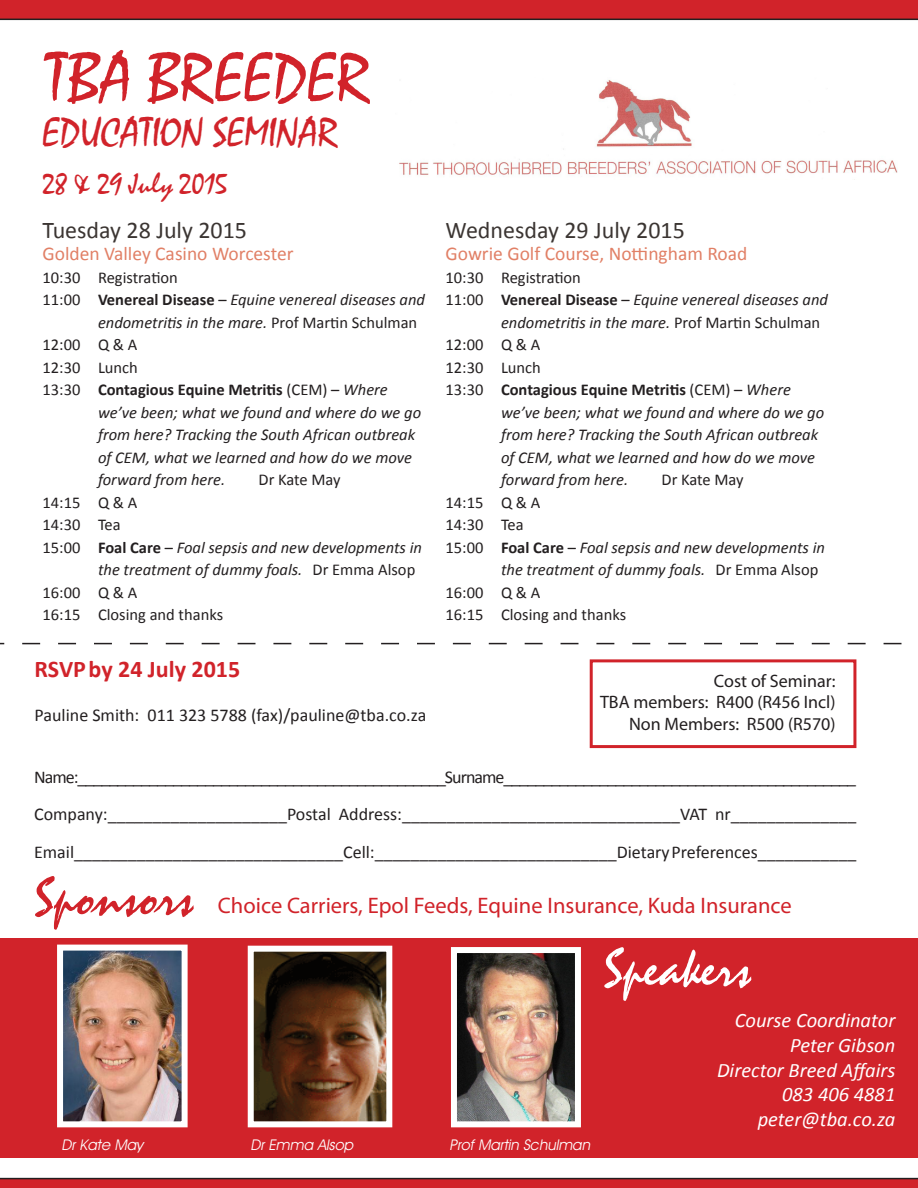
<style>
.page{position:relative;width:918px;height:1188px;background:#fff}
.page>*{position:absolute;margin:0;border:0;box-sizing:border-box;transform-origin:0 0}
.t1{font:66px "Mistral";color:#d1232a}
.t2{font:52.5px "Mistral";color:#fff}
.t3{font:52.5px "Mistral";color:#d1232a}
.t4{font:39.3px "Mistral";color:#d1232a}
.t5{font:28.35px "Mistral";color:#d1232a}
.t6{font:24px "Calibri";color:#3b3532}
.t7{font:700 24px "Calibri";color:#d1232a}
.t8{font:22.5px "Myriad Pro";color:#d1232a}
.t9{font:italic 20.55px "Calibri";color:#fff}
.t10{font:19.5px "Calibri";color:#e18066}
.t11{font:18px "Calibri";color:#231f20}
.t12{font:18px "Calibri";letter-spacing:-.055em;color:#231f20}
.t13{font:18px "Myriad Pro";color:#231f20}
.t14{font:italic 16.5px/22.5px "Calibri";color:#231f20}
.t15{font:16.5px "Calibri";color:#231f20}
.t16{font:italic 15px "Advantage";color:#fff}
.s1{font-style:normal}
.s2{font-weight:700;font-style:normal}
</style>
<div class="page">
<img style="left:399px;top:79px;width:499px;height:101px">
<svg style="left:0;top:0;width:918px;height:20px;background:#c42229"></svg>
<div style="left:0;top:938px;width:918px;height:220px;background:#d1232a"></div>
<img style="left:64px;top:952px;width:117px;height:168px">
<div style="left:57px;top:945px;width:131px;height:182px;border:6px solid #fff"></div>
<img style="left:255px;top:953px;width:130px;height:167px">
<div style="left:248px;top:946px;width:144px;height:181px;border:6px solid #fff"></div>
<img style="left:458px;top:954px;width:116px;height:166px">
<div style="left:451px;top:947px;width:130px;height:180px;border:6px solid #fff"></div>
<svg style="left:0;top:643px;width:902px;height:1px"></svg>
<svg style="left:0;top:1178px;width:918px;height:10px;background:#b92228"></svg>
<div style="left:590px;top:659px;width:266px;height:89px;border:3px solid #d1232a"></div>
<p class="t1" style="left:43px;top:39px;width:330px">TBA BREEDER</p>
<p class="t4" style="left:43px;top:110px;width:297px">EDUCATION SEMINAR</p>
<p class="t5" style="left:43px;top:167px;width:186px">28 &amp; 29 July 2015</p>
<p class="t6" style="left:43px;top:215px;width:206px">Tuesday 28 July 2015</p>
<p class="t10" style="left:43px;top:241px;width:253px">Golden Valley Casino Worcester</p>
<p class="t15" style="left:43px;top:267px;width:137px">10:30 Registration</p>
<p class="t14" style="left:98px;top:288px;width:329px;text-indent:-55px"><span class="s1">11:00</span> <span class="s2">Venereal Disease</span> <span class="s1">–</span> Equine venereal diseases and endometritis in the mare. <span class="s1">Prof Martin Schulman</span></p>
<p class="t15" style="left:43px;top:334px;width:96px">12:00 Q &amp; A</p>
<p class="t15" style="left:43px;top:357px;width:97px">12:30 Lunch</p>
<p class="t14" style="left:98px;top:378px;width:325px;text-indent:-55px"><span class="s1">13:30</span> <span class="s2">Contagious Equine Metritis</span> <span class="s1">(CEM) –</span> Where we’ve been; what we found and where do we go from here? Tracking the South African outbreak of CEM, what we learned and how do we move forward from here.</p>
<p class="t15" style="left:259px;top:469px;width:84px">Dr Kate May</p>
<p class="t15" style="left:43px;top:492px;width:96px">14:15 Q &amp; A</p>
<p class="t15" style="left:43px;top:514px;width:80px">14:30 Tea</p>
<p class="t14" style="left:98px;top:535px;width:325px;text-indent:-55px"><span class="s1">15:00</span> <span class="s2">Foal Care</span> <span class="s1">–</span> Foal sepsis and new developments in the treatment of dummy foals. <span class="s1">Dr Emma Alsop</span></p>
<p class="t15" style="left:43px;top:582px;width:96px">16:00 Q &amp; A</p>
<p class="t15" style="left:43px;top:604px;width:182px">16:15 Closing and thanks</p>
<p class="t7" style="left:35px;top:654px;width:207px">RSVPby 24 July 2015</p>
<p class="t11" style="left:35px;top:703px;width:393px">Pauline Smith: 011 323 5788 (fax)/pauline@tba.co.za</p>
<p class="t6" style="left:446px;top:215px;width:241px">Wednesday 29 July 2015</p>
<p class="t10" style="left:446px;top:241px;width:303px">Gowrie Golf Course, Nottingham Road</p>
<p class="t15" style="left:446px;top:267px;width:137px">10:30 Registration</p>
<p class="t14" style="left:501px;top:288px;width:329px;text-indent:-56px"><span class="s1">11:00</span> <span class="s2">Venereal Disease</span> <span class="s1">–</span> Equine venereal diseases and endometritis in the mare. <span class="s1">Prof Martin Schulman</span></p>
<p class="t15" style="left:446px;top:334px;width:96px">12:00 Q &amp; A</p>
<p class="t15" style="left:446px;top:357px;width:97px">12:30 Lunch</p>
<p class="t14" style="left:501px;top:378px;width:325px;text-indent:-56px"><span class="s1">13:30</span> <span class="s2">Contagious Equine Metritis</span> <span class="s1">(CEM) –</span> Where we’ve been; what we found and where do we go from here? Tracking the South African outbreak of CEM, what we learned and how do we move forward from here.</p>
<p class="t15" style="left:662px;top:469px;width:84px">Dr Kate May</p>
<p class="t15" style="left:446px;top:492px;width:96px">14:15 Q &amp; A</p>
<p class="t15" style="left:446px;top:514px;width:80px">14:30 Tea</p>
<p class="t14" style="left:501px;top:535px;width:325px;text-indent:-56px"><span class="s1">15:00</span> <span class="s2">Foal Care</span> <span class="s1">–</span> Foal sepsis and new developments in the treatment of dummy foals. <span class="s1">Dr Emma Alsop</span></p>
<p class="t15" style="left:446px;top:582px;width:96px">16:00 Q &amp; A</p>
<p class="t15" style="left:446px;top:604px;width:182px">16:15 Closing and thanks</p>
<p class="t13" style="left:714px;top:669px;width:123px">Cost of Seminar:</p>
<p class="t13" style="left:600px;top:691px;width:237px">TBA members: R400 (R456 Incl)</p>
<p class="t13" style="left:629px;top:713px;width:208px">Non Members: R500 (R570)</p>
<p class="t12" style="left:34px;top:765px;width:824px">Name:______________________________________________Surname____________________________________________</p>
<p class="t11" style="left:34px;top:803px;width:824px">Company:____________________Postal Address:_______________________________VAT nr______________</p>
<p class="t11" style="left:34px;top:840px;width:824px">Email______________________________Cell:___________________________Dietary Preferences___________</p>
<p class="t3" style="left:35px;top:866px;width:160px">Sponsors</p>
<p class="t8" style="left:218px;top:891px;width:575px">Choice Carriers, Epol Feeds, Equine Insurance, Kuda Insurance</p>
<p class="t2" style="left:604px;top:938px;width:148px">Speakers</p>
<p class="t9" style="left:735px;top:1006px;width:162px">Course Coordinator</p>
<p class="t9" style="left:790px;top:1031px;width:107px">Peter Gibson</p>
<p class="t9" style="left:717px;top:1056px;width:180px">Director Breed Affairs</p>
<p class="t9" style="left:782px;top:1080px;width:115px">083 406 4881</p>
<p class="t9" style="left:758px;top:1105px;width:139px">peter@tba.co.za</p>
<p class="t16" style="left:62px;top:1136px;width:83px">Dr Kate May</p>
<p class="t16" style="left:251px;top:1136px;width:104px">Dr Emma Alsop</p>
<p class="t16" style="left:450px;top:1136px;width:142px">Prof Martin Schulman</p>
</div>
